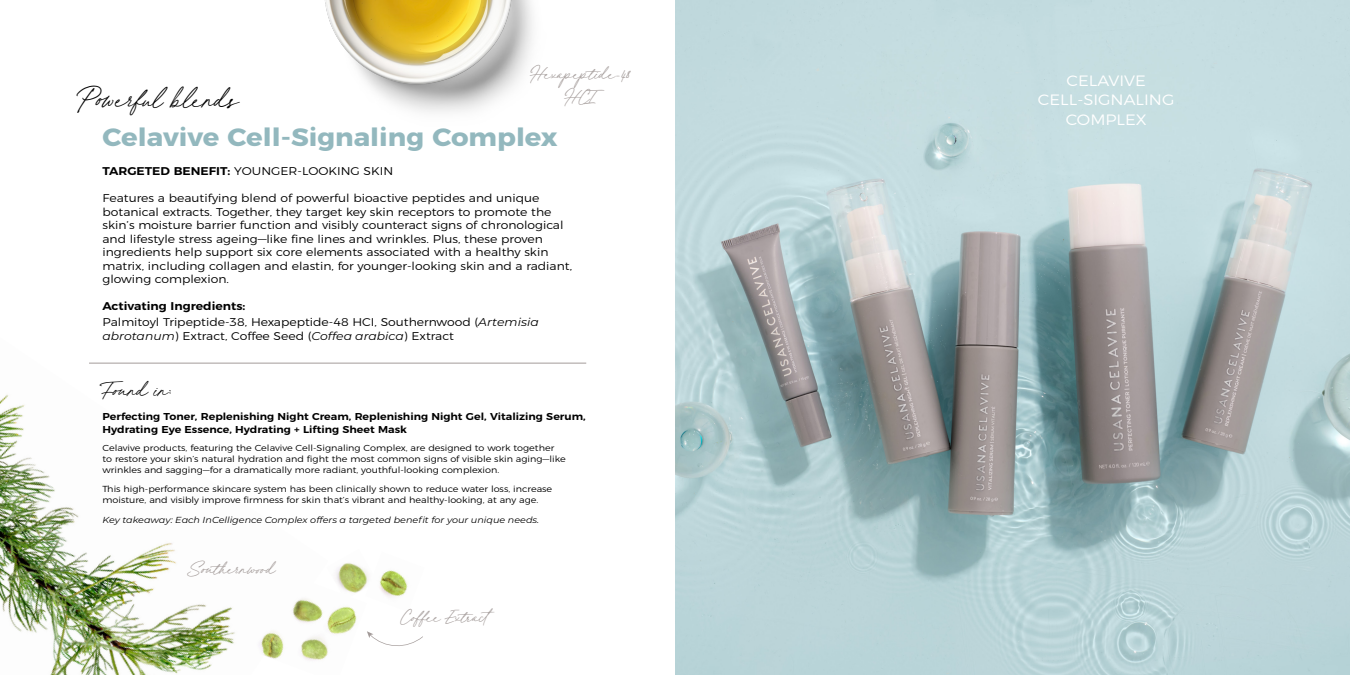
<style>
.page{position:relative;width:1350px;height:675px;background:#fff}
.page>*{position:absolute;margin:0;border:0;box-sizing:border-box;transform-origin:0 0}
.t1{font:30px "Juniperand Sage Slanted";color:#000}
.t2{font:700 25px "Montserrat";color:#93b8be;scale:1.1 1}
.t3{font:22.5px "Juniperand Sage Slanted";color:#000}
.t4{font:18.75px/22.5px "Juniperand Sage Slanted";color:#a39b99}
.t5{font:300 15px/19.4px "Montserrat";color:#fff;text-align:center;scale:1.1 1}
.t6{font:300 11.25px/13.5px "Montserrat";color:#000;scale:1.1 1}
.t7{font:600 10px/13.1px "Montserrat";color:#000;scale:1.1 1}
.t8{font:300 8.75px/11.2px "Montserrat";color:#000;scale:1.1 1}
.t9{font:italic 8.75px "Montserrat";color:#000;scale:1.1 1}
.s1{font-weight:600}
.s2{font-weight:400;font-style:italic}
</style>
<div class="page">
<img style="left:0;top:362px;width:328px;height:313px">
<img style="left:379px;top:570px;width:29px;height:27px">
<img style="left:240px;top:567px;width:117px;height:108px">
<img style="left:327px;top:549px;width:41px;height:51px">
<img style="left:675px;top:0;width:675px;height:675px">
<img style="left:325px;top:0;width:208px;height:112px">
<hr style="left:89px;top:363px;width:497px;height:1px;background:#a39b99">
<svg style="left:367px;top:631px;width:56px;height:15px"></svg>
<h3 class="t4" style="left:566px;top:60px;width:66px;text-indent:-35px">Hexapeptide-48<br>HCI</h3>
<h1 class="t1" style="left:79px;top:78px;width:161px">Powerful blends</h1>
<h2 class="t2" style="left:102px;top:117px;width:415px">Celavive Cell-Signaling Complex</h2>
<p class="t6" style="left:102px;top:164px;width:266px"><span class="s1">TARGETED BENEFIT:</span> YOUNGER-LOOKING SKIN</p>
<p class="t6" style="left:102px;top:191px;width:428px">Features a beautifying blend of powerful bioactive peptides and unique botanical extracts. Together, they target key skin receptors to promote the skin’s moisture barrier function and visibly counteract signs of chronological and lifestyle stress ageing—like fine lines and wrinkles. Plus, these proven ingredients help support six core elements associated with a healthy skin matrix, including collagen and elastin, for younger-looking skin and a radiant, glowing complexion.</p>
<p class="t6" style="left:102px;top:297px;width:398px;line-height:16px"><span class="s1">Activating Ingredients:<br></span>Palmitoyl Tripeptide-38, Hexapeptide-48 HCI, Southernwood (<span class="s2">Artemisia</span></p>
<p class="t6" style="left:102px;top:328px;width:321px"><span class="s2">abrotanum</span>) Extract, Coffee Seed (<span class="s2">Coffea arabica</span>) Extract</p>
<h3 class="t3" style="left:103px;top:374px;width:71px">Found in:</h3>
<p class="t7" style="left:102px;top:409px;width:441px">Perfecting Toner, Replenishing Night Cream, Replenishing Night Gel, Vitalizing Serum,<br>Hydrating Eye Essence, Hydrating + Lifting Sheet Mask</p>
<p class="t8" style="left:102px;top:441px;width:423px">Celavive products, featuring the Celavive Cell-Signaling Complex, are designed to work together to restore your skin’s natural hydration and fight the most common signs of visible skin aging—like wrinkles and sagging—for a dramatically more radiant, youthful-looking complexion.</p>
<p class="t8" style="left:102px;top:482px;width:410px">This high-performance skincare system has been clinically shown to reduce water loss, increase moisture, and visibly improve firmness for skin that’s vibrant and healthy-looking, at any age.</p>
<p class="t9" style="left:102px;top:514px;width:399px">Key takeaway: Each InCelligence Complex offers a targeted benefit for your unique needs.</p>
<h3 class="t4" style="left:189px;top:556px;width:87px">Southernwood</h3>
<h3 class="t4" style="left:400px;top:603px;width:96px">Coffee Extract</h3>
<h3 class="t5" style="left:1038px;top:70px;width:126px">CELAVIVE<br>CELL-SIGNALING<br>COMPLEX</h3>
</div>
